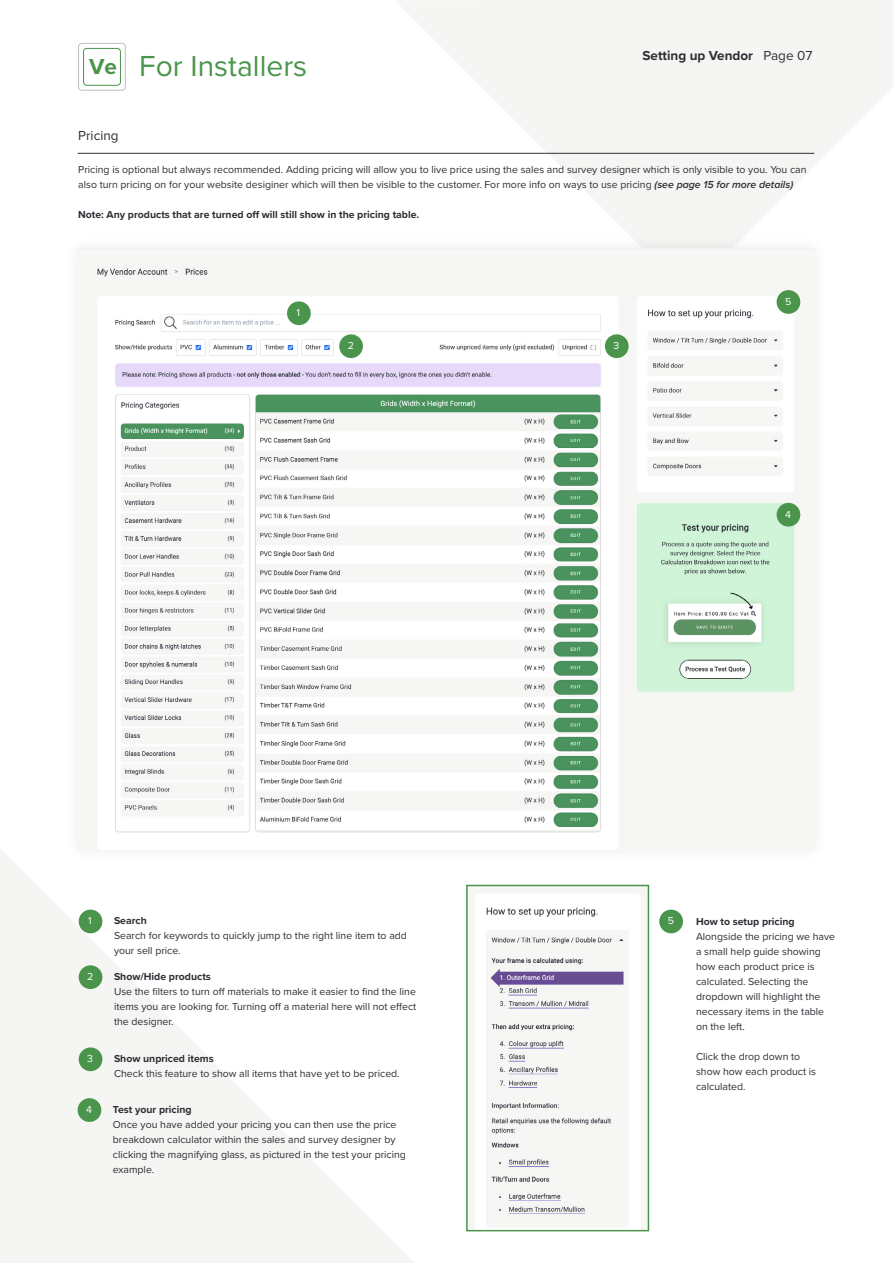
<style>
.page{position:relative;width:893px;height:1263px;background:#fff}
.page>*{position:absolute;margin:0;border:0;box-sizing:border-box;transform-origin:0 0}
.t1{font:30px "Proxima Nova";color:#4a954b}
.t2{font:700 13.5px "Proxima Nova";color:#2e2d35}
.t3{font:13.5px "Proxima Nova";color:#2e2d35}
.t4{font:10.5px/15px "Proxima Nova";color:#2e2d35}
.t5{font:700 10.5px "Proxima Nova";color:#2e2d35}
.t6{font:10.5px "Proxima Nova";color:#fff}
.s1{font-weight:700;font-size:22.5px}
.s2{font-weight:400}
.s3{font-weight:600;font-style:italic}
</style>
<div class="page">
<svg style="left:0;top:849px;width:414px;height:414px;fill:#f5f5f3"></svg>
<svg style="left:395px;top:0;width:498px;height:234px;fill:#f5f5f3"></svg>
<div style="left:78px;top:43px;width:48px;height:47px;border:1px solid #c0c0c0;border-radius:3px"></div>
<div style="left:83px;top:48px;width:38px;height:38px;border:1px solid #4a954b;border-radius:3px"></div>
<hr style="left:78px;top:153px;width:736px;height:1px;background:#2e2d35">
<div style="left:64px;top:234px;width:764px;height:630px;background:#fcfcfc"></div>
<img style="left:78px;top:248px;width:736px;height:585px">
<div style="left:287px;top:301px;width:24px;height:24px;background:#4a954b;border-radius:50%"></div>
<div style="left:339px;top:334px;width:24px;height:24px;background:#4a954b;border-radius:50%"></div>
<div style="left:605px;top:334px;width:24px;height:24px;background:#4a954b;border-radius:50%"></div>
<div style="left:777px;top:503px;width:23px;height:24px;background:#4a954b;border-radius:50%"></div>
<div style="left:777px;top:290px;width:23px;height:24px;background:#4a954b;border-radius:50%"></div>
<div style="left:79px;top:909px;width:23px;height:24px;background:#4a954b;border-radius:50%"></div>
<div style="left:79px;top:965px;width:23px;height:24px;background:#4a954b;border-radius:50%"></div>
<div style="left:79px;top:1047px;width:23px;height:24px;background:#4a954b;border-radius:50%"></div>
<div style="left:78px;top:1098px;width:23px;height:24px;background:#4a954b;border-radius:50%"></div>
<div style="left:659px;top:909px;width:24px;height:24px;background:#4a954b;border-radius:50%"></div>
<img style="left:469px;top:888px;width:177px;height:340px">
<div style="left:466px;top:885px;width:183px;height:346px;border:2px solid #4a954b"></div>
<h1 class="t1" style="left:89px;top:43px;width:219px"><span class="s1">Ve</span> For Installers</h1>
<p class="t2" style="left:642px;top:46px;width:171px">Setting up Vendor <span class="s2">Page 07</span></p>
<p class="t3" style="left:78px;top:126px;width:42px">Pricing</p>
<p class="t4" style="left:78px;top:162px;width:730px">Pricing is optional but always recommended. Adding pricing will allow you to live price using the sales and survey designer which is only visible to you. You can also turn pricing on for your website desiginer which will then be visible to the customer. For more info on ways to use pricing <span class="s3">(see page 15 for more details)</span></p>
<p class="t5" style="left:78px;top:207px;width:342px">Note: Any products that are turned off will still show in the pricing table.</p>
<p class="t6" style="left:297px;top:305px;width:5px">1</p>
<p class="t6" style="left:348px;top:338px;width:8px">2</p>
<p class="t6" style="left:613px;top:338px;width:7px">3</p>
<p class="t6" style="left:785px;top:294px;width:8px">5</p>
<p class="t6" style="left:785px;top:506px;width:7px">4</p>
<p class="t6" style="left:88px;top:913px;width:5px">1</p>
<p class="t6" style="left:87px;top:969px;width:8px">2</p>
<p class="t6" style="left:87px;top:1051px;width:7px">3</p>
<p class="t6" style="left:86px;top:1102px;width:7px">4</p>
<p class="t5" style="left:114px;top:913px;width:34px">Search</p>
<p class="t4" style="left:114px;top:928px;width:294px">Search for keywords to quickly jump to the right line item to add your sell price.</p>
<p class="t5" style="left:114px;top:969px;width:98px">Show/Hide products</p>
<p class="t4" style="left:114px;top:984px;width:304px;text-align:justify">Use the filters to turn off materials to make it easier to find the line items you are looking for. Turning off a material here will not effect the designer.</p>
<p class="t5" style="left:114px;top:1051px;width:101px">Show unpriced items</p>
<p class="t4" style="left:114px;top:1066px;width:287px">Check this feature to show all items that have yet to be priced.</p>
<p class="t5" style="left:113px;top:1102px;width:80px">Test your pricing</p>
<p class="t4" style="left:113px;top:1116px;width:294px">Once you have added your pricing you can then use the price breakdown calculator within the sales and survey designer by clicking the magnifying glass, as pictured in the test your pricing example.</p>
<p class="t6" style="left:668px;top:913px;width:8px">5</p>
<p class="t5" style="left:696px;top:913px;width:100px">How to setup pricing</p>
<p class="t4" style="left:696px;top:928px;width:141px">Alongside the pricing we have a small help guide showing how each product price is calculated. Selecting the dropdown will highlight the necessary items in the table on the left.</p>
<p class="t4" style="left:696px;top:1048px;width:122px">Click the drop down to show how each product is calculated.</p>
</div>
